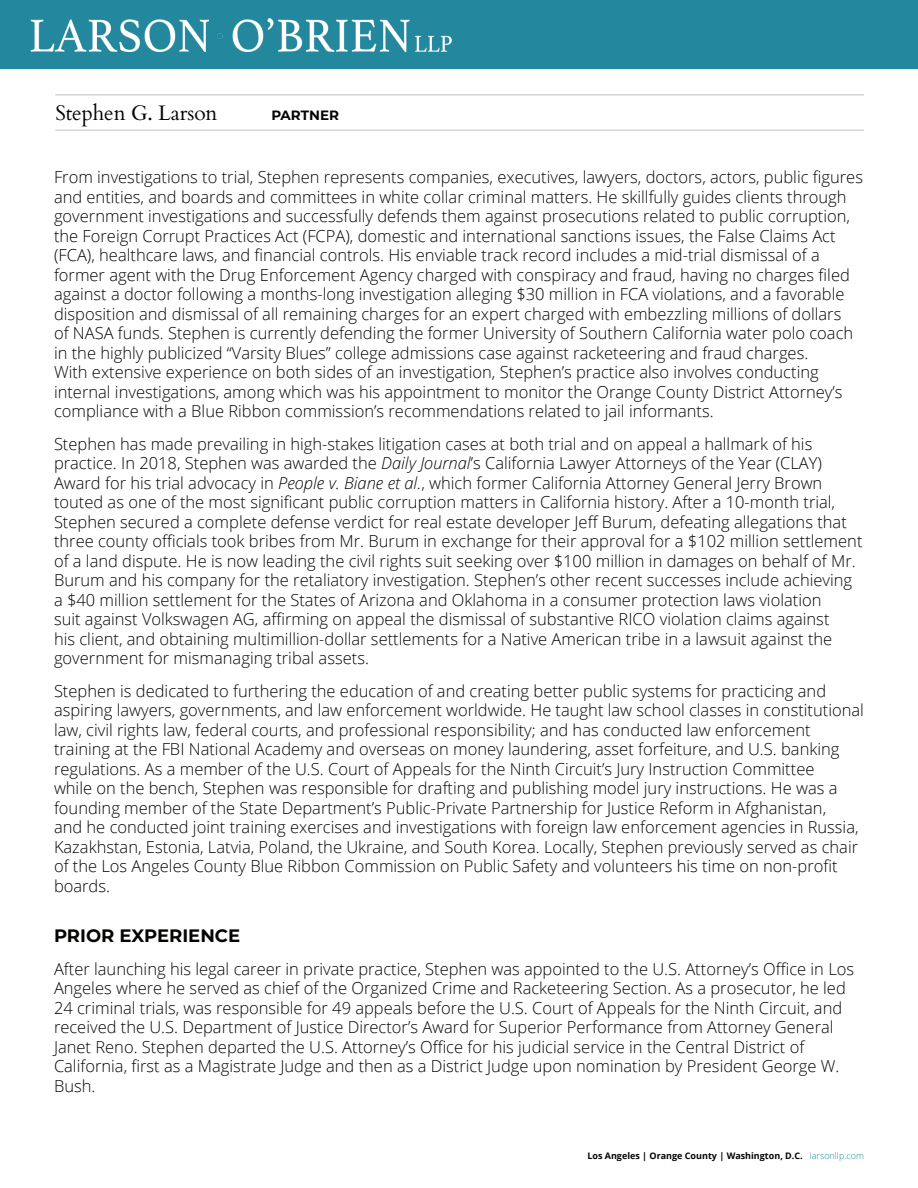
<style>
.page{position:relative;width:918px;height:1188px;background:#fff}
.page>*{position:absolute;margin:0;border:0;box-sizing:border-box;transform-origin:0 0}
.t1{font:21px "Cardo";letter-spacing:-.005em;color:#040503}
.t2{font:700 18px "Montserrat";color:#040503}
.t3{font:300 16.5px/19.5px "Open Sans";color:#040503}
.t4{font:700 13.5px "Montserrat";color:#040503}
.t5{font:700 9px "Open Sans";color:#040503}
.s1{font-style:italic}
.s2{font-weight:300;color:#23889d}
</style>
<div class="page">
<div style="left:0;top:0;width:918px;height:69px;background:#23889d"></div>
<hr style="left:55px;top:130px;width:809px;height:1px;background:#b9c0c3">
<hr style="left:55px;top:94px;width:809px;height:1px;background:#b9c0c3">
<img style="left:30px;top:19px;width:423px;height:33px">
<p class="t1" style="left:55px;top:96px;width:164px">Stephen G. Larson</p>
<p class="t4" style="left:271px;top:105px;width:69px">PARTNER</p>
<p class="t3" style="left:54px;top:167px;width:811px">From investigations to trial, Stephen represents companies, executives, lawyers, doctors, actors, public figures and entities, and boards and committees in white collar criminal matters. He skillfully guides clients through government investigations and successfully defends them against prosecutions related to public corruption, the Foreign Corrupt Practices Act (FCPA), domestic and international sanctions issues, the False Claims Act (FCA), healthcare laws, and financial controls. His enviable track record includes a mid-trial dismissal of a former agent with the Drug Enforcement Agency charged with conspiracy and fraud, having no charges filed against a doctor following a months-long investigation alleging $30 million in FCA violations, and a favorable disposition and dismissal of all remaining charges for an expert charged with embezzling millions of dollars<br>of NASA funds. Stephen is currently defending the former University of Southern California water polo coach in the highly publicized “Varsity Blues” college admissions case against racketeering and fraud charges.<br>With extensive experience on both sides of an investigation, Stephen’s practice also involves conducting internal investigations, among which was his appointment to monitor the Orange County District Attorney’s compliance with a Blue Ribbon commission’s recommendations related to jail informants.</p>
<p class="t3" style="left:54px;top:434px;width:810px">Stephen has made prevailing in high-stakes litigation cases at both trial and on appeal a hallmark of his practice. In 2018, Stephen was awarded the <span class="s1">Daily Journal</span>’s California Lawyer Attorneys of the Year (CLAY)<br>Award for his trial advocacy in <span class="s1">People v. Biane et al.</span>, which former California Attorney General Jerry Brown touted as one of the most significant public corruption matters in California history. After a 10-month trial, Stephen secured a complete defense verdict for real estate developer Jeff Burum, defeating allegations that three county officials took bribes from Mr. Burum in exchange for their approval for a $102 million settlement of a land dispute. He is now leading the civil rights suit seeking over $100 million in damages on behalf of Mr.<br>Burum and his company for the retaliatory investigation. Stephen’s other recent successes include achieving a $40 million settlement for the States of Arizona and Oklahoma in a consumer protection laws violation<br>suit against Volkswagen AG, affirming on appeal the dismissal of substantive RICO violation claims against<br>his client, and obtaining multimillion-dollar settlements for a Native American tribe in a lawsuit against the government for mismanaging tribal assets.</p>
<p class="t3" style="left:54px;top:681px;width:812px">Stephen is dedicated to furthering the education of and creating better public systems for practicing and aspiring lawyers, governments, and law enforcement worldwide. He taught law school classes in constitutional law, civil rights law, federal courts, and professional responsibility; and has conducted law enforcement training at the FBI National Academy and overseas on money laundering, asset forfeiture, and U.S. banking regulations. As a member of the U.S. Court of Appeals for the Ninth Circuit’s Jury Instruction Committee<br>while on the bench, Stephen was responsible for drafting and publishing model jury instructions. He was a founding member of the State Department’s Public-Private Partnership for Justice Reform in Afghanistan,<br>and he conducted joint training exercises and investigations with foreign law enforcement agencies in Russia, Kazakhstan, Estonia, Latvia, Poland, the Ukraine, and South Korea. Locally, Stephen previously served as chair of the Los Angeles County Blue Ribbon Commission on Public Safety and volunteers his time on non-profit boards.</p>
<p class="t2" style="left:54px;top:923px;width:188px">PRIOR EXPERIENCE</p>
<p class="t3" style="left:54px;top:958px;width:802px">After launching his legal career in private practice, Stephen was appointed to the U.S. Attorney’s Office in Los Angeles where he served as chief of the Organized Crime and Racketeering Section. As a prosecutor, he led 24 criminal trials, was responsible for 49 appeals before the U.S. Court of Appeals for the Ninth Circuit, and received the U.S. Department of Justice Director’s Award for Superior Performance from Attorney General Janet Reno. Stephen departed the U.S. Attorney’s Office for his judicial service in the Central District of California, first as a Magistrate Judge and then as a District Judge upon nomination by President George W.<br>Bush.</p>
<p class="t5" style="left:587px;top:1149px;width:278px">Los Angeles | Orange County | Washington, D.C. <span class="s2">larsonllp.com</span></p>
</div>
